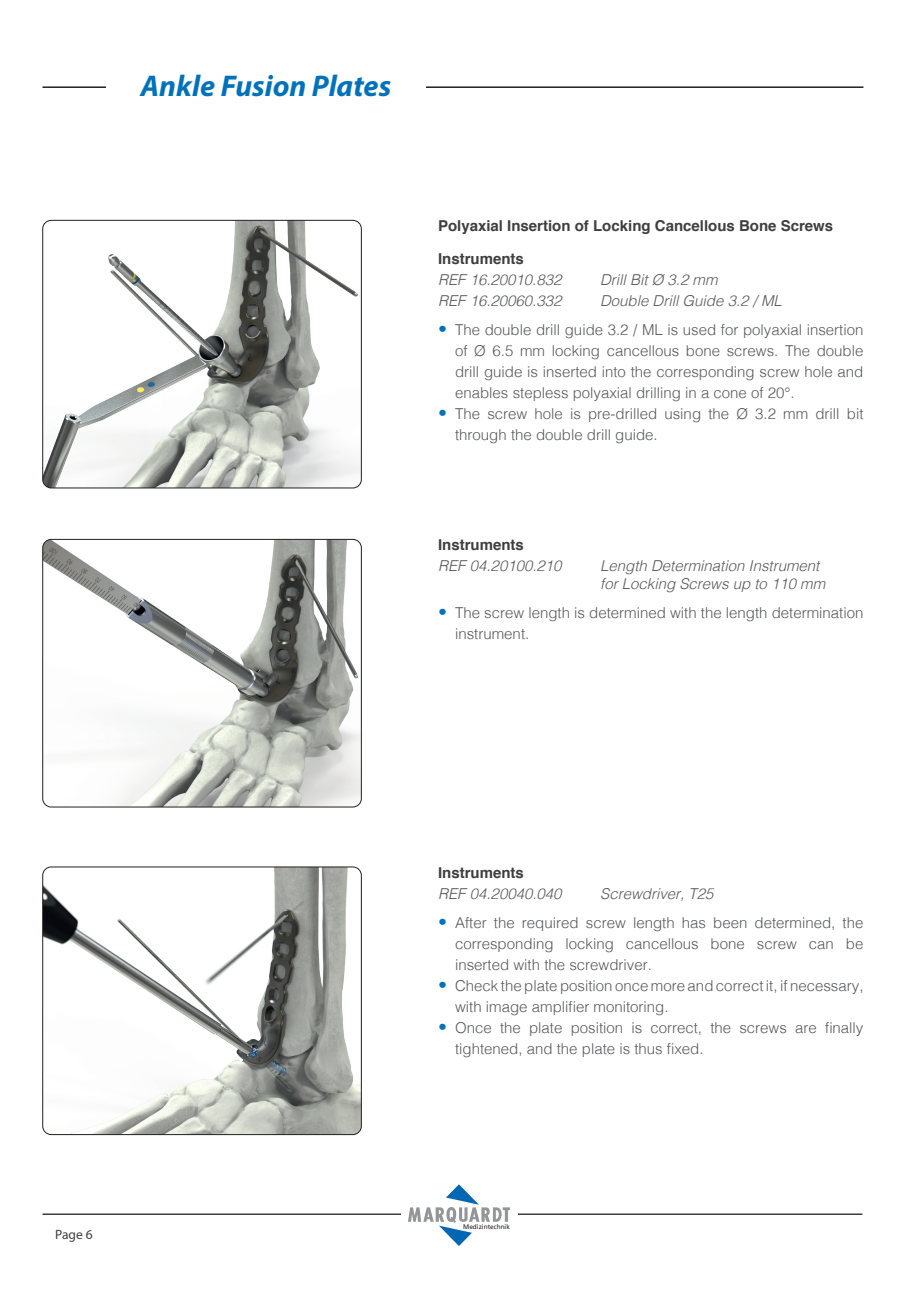
<style>
.page{position:relative;width:906px;height:1289px;background:#fff}
.page>*{position:absolute;margin:0;border:0;box-sizing:border-box;transform-origin:0 0}
.t1{font:italic 700 30px "Myriad Pro";color:#0072bc}
.t2{font:300 15px/21px "Helvetica";color:#57585a}
.t3{font:italic 300 15px/18px "Helvetica";color:#57585a}
.t4{font:700 15px "Helvetica";color:#3e3e3f}
.t5{font:13.5px "Myriad Pro";color:#3e3e3f}
.t6{font:6.6px "Frutiger LT Std";color:#231f20}
.s1{font-family:"Frutiger LT Com";font-stretch:condensed;font-size:18px;color:#0072bc}
</style>
<div class="page">
<hr style="left:43px;top:86px;width:820px;height:2px;background:#231f20">
<hr style="left:43px;top:1213px;width:819px;height:1px;background:#3e3e3f">
<div style="left:401px;top:1184px;width:117px;height:61px;background:#fff"></div>
<svg style="left:408px;top:1184px;width:102px;height:61px"></svg>
<div style="left:106px;top:78px;width:319px;height:18px;background:#fff"></div>
<img style="left:43px;top:220px;width:318px;height:268px">
<div style="left:43px;top:220px;width:318px;height:268px;border:1px solid #231f20;border-radius:9px"></div>
<img style="left:43px;top:539px;width:318px;height:268px">
<div style="left:43px;top:539px;width:318px;height:268px;border:1px solid #231f20;border-radius:9px"></div>
<img style="left:43px;top:867px;width:318px;height:267px">
<div style="left:43px;top:866px;width:318px;height:268px;border:1px solid #231f20;border-radius:9px"></div>
<h1 class="t1" style="left:140px;top:67px;width:252px">Ankle Fusion Plates</h1>
<p class="t4" style="left:438px;top:214px;width:397px">Polyaxial Insertion of Locking Cancellous Bone Screws</p>
<p class="t4" style="left:438px;top:247px;width:87px">Instruments</p>
<p class="t3" style="left:438px;top:270px;width:125px">REF 16.20010.832</p>
<p class="t3" style="left:600px;top:270px;width:119px">Drill Bit Ø 3.2 mm</p>
<p class="t3" style="left:438px;top:291px;width:125px">REF 16.20060.332</p>
<p class="t3" style="left:600px;top:291px;width:183px">Double Drill Guide 3.2 / ML</p>
<p class="t2" style="left:455px;top:318px;width:410px;text-align:justify;text-indent:-17px"><span class="s1">•</span> The double drill guide 3.2 / ML is used for polyaxial insertion of Ø 6.5 mm locking cancellous bone screws. The double drill guide is inserted into the corresponding screw hole and enables stepless polyaxial drilling in a cone of 20°.</p>
<p class="t2" style="left:455px;top:402px;width:410px;text-indent:-17px"><span class="s1">•</span> The screw hole is pre-drilled using the Ø 3.2 mm drill bit through the double drill guide.</p>
<p class="t4" style="left:438px;top:533px;width:87px">Instruments</p>
<p class="t3" style="left:438px;top:556px;width:125px">REF 04.20100.210</p>
<p class="t3" style="left:600px;top:556px;width:227px">Length Determination Instrument for Locking Screws up to 110 mm</p>
<p class="t2" style="left:455px;top:601px;width:410px;text-indent:-17px"><span class="s1">•</span> The screw length is determined with the length determination instrument.</p>
<p class="t5" style="left:55px;top:1226px;width:39px">Page 6</p>
<p class="t4" style="left:438px;top:860px;width:87px">Instruments</p>
<p class="t3" style="left:438px;top:883px;width:125px">REF 04.20040.040</p>
<p class="t3" style="left:600px;top:883px;width:115px">Screwdriver, T25</p>
<p class="t2" style="left:455px;top:910px;width:410px;text-align:justify;text-indent:-17px"><span class="s1">•</span> After the required screw length has been determined, the corresponding locking cancellous bone screw can be inserted with the screwdriver.</p>
<p class="t2" style="left:455px;top:973px;width:410px;text-indent:-17px"><span class="s1">•</span> Check the plate position once more and correct it, if necessary, with image amplifier monitoring.</p>
<p class="t2" style="left:455px;top:1015px;width:410px;text-indent:-17px"><span class="s1">•</span> Once the plate position is correct, the screws are finally tightened, and the plate is thus fixed.</p>
<p class="t6" style="left:463px;top:1222px;width:48px">Medizintechnik</p>
</div>
